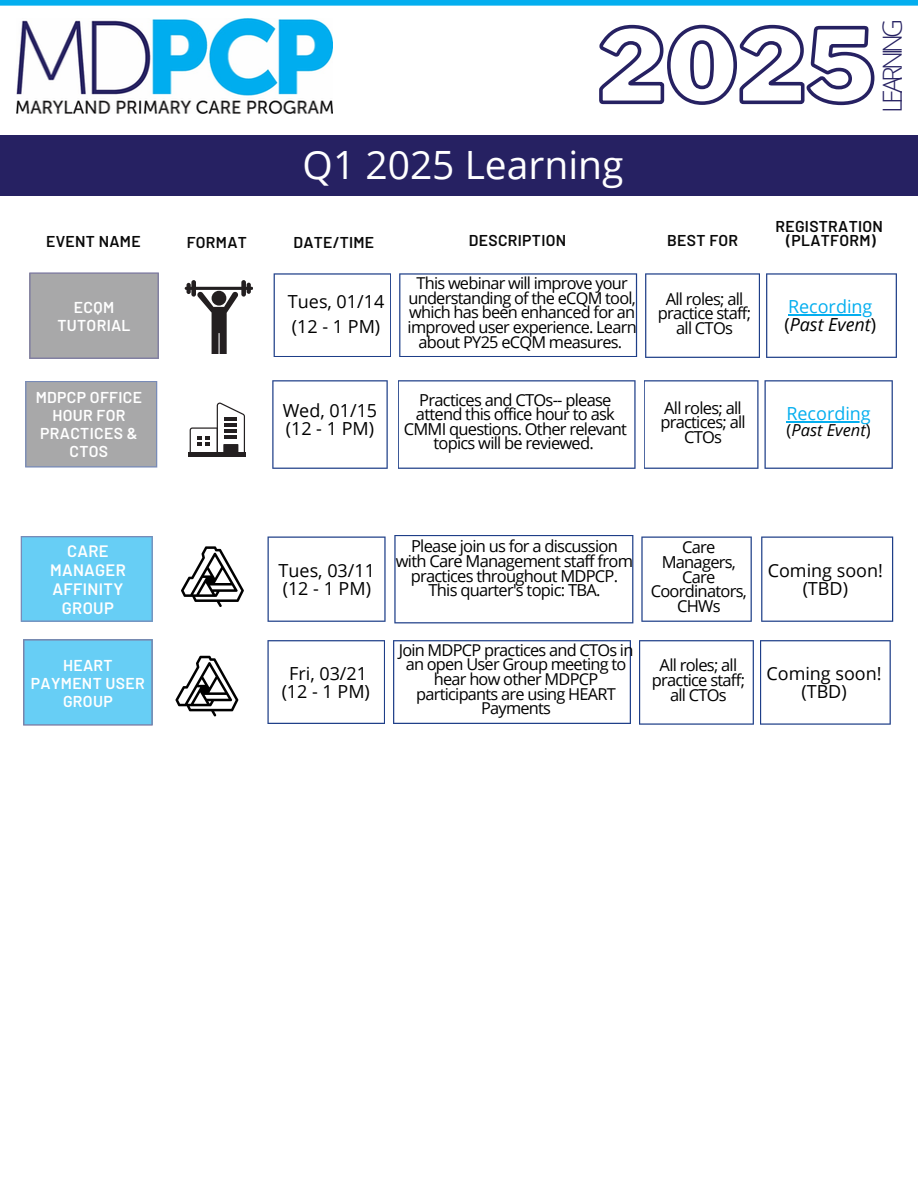
<style>
.page{position:relative;width:918px;height:1188px;background:#fff}
.page>*{position:absolute;margin:0;border:0;box-sizing:border-box;transform-origin:0 0}
.t1{font:39px "Open Sans";color:#fff}
.t2{font:300 26.25px "Open Sans";letter-spacing:-.16em;color:#262162}
.t3{font:18px/18px "Open Sans";color:#000}
.t4{font:18px/18px "Open Sans";color:#03aeef}
.t5{font:16.5px/14.7px "Open Sans";letter-spacing:-.045em;color:#000;text-align:center}
.t6{font:600 16.5px/19.2px "Barlow";letter-spacing:.02em;color:#fff;text-align:center}
.t7{font:italic 16.5px "Open Sans";color:#000}
.t8{font:16.35px/14.7px "Open Sans";letter-spacing:-.045em;color:#000;text-align:center}
.t9{font:600 15.75px/18px "Barlow";letter-spacing:.02em;color:#fff;text-align:center}
.t10{font:600 15.75px "Barlow";letter-spacing:.02em;color:#090909}
.s1{color:#000}
.s2{font-style:italic;color:#000}
.s3{font-style:normal}
</style>
<div class="page">
<div style="left:0;top:0;width:918px;height:6px;background:#03aeef"></div>
<img style="left:16px;top:19px;width:316px;height:94px">
<svg style="left:599px;top:24px;width:276px;height:82px"></svg>
<svg style="left:268px;top:537px;width:118px;height:85px"></svg>
<svg style="left:394px;top:535px;width:239px;height:88px"></svg>
<svg style="left:641px;top:537px;width:111px;height:85px"></svg>
<svg style="left:761px;top:537px;width:132px;height:85px"></svg>
<svg style="left:181px;top:546px;width:63px;height:61px"></svg>
<svg style="left:21px;top:536px;width:132px;height:86px;background:#67caf1"></svg>
<div style="left:0;top:135px;width:918px;height:61px;background:#262162"></div>
<svg style="left:267px;top:640px;width:118px;height:84px"></svg>
<svg style="left:393px;top:640px;width:238px;height:84px"></svg>
<svg style="left:639px;top:640px;width:115px;height:85px"></svg>
<svg style="left:760px;top:640px;width:131px;height:85px"></svg>
<svg style="left:23px;top:639px;width:130px;height:87px;background:#68c9f0"></svg>
<svg style="left:175px;top:656px;width:63px;height:60px"></svg>
<svg style="left:272px;top:380px;width:116px;height:89px"></svg>
<svg style="left:398px;top:380px;width:238px;height:89px"></svg>
<svg style="left:644px;top:380px;width:115px;height:89px"></svg>
<svg style="left:765px;top:380px;width:128px;height:89px"></svg>
<svg style="left:190px;top:403px;width:55px;height:49px"></svg>
<div style="left:189px;top:452px;width:57px;height:5px;background:#231f20"></div>
<div style="left:25px;top:381px;width:132px;height:86px;background:#a8a8a9"></div>
<hr style="left:786px;top:421px;width:85px;height:1px;background:#03aeef">
<svg style="left:274px;top:273px;width:117px;height:84px"></svg>
<svg style="left:399px;top:273px;width:238px;height:84px"></svg>
<svg style="left:645px;top:273px;width:115px;height:85px"></svg>
<svg style="left:766px;top:273px;width:131px;height:85px"></svg>
<svg style="left:29px;top:272px;width:130px;height:87px;background:#a6a6a9"></svg>
<hr style="left:788px;top:315px;width:85px;height:1px;background:#03aeef">
<svg style="left:185px;top:280px;width:67px;height:73px"></svg>
<h3 class="t10" style="left:46px;top:231px;width:96px">EVENT NAME</h3>
<p class="t1" style="left:303px;top:137px;width:322px">Q1 2025 Learning</p>
<h4 class="t2" style="left:874px;top:113px;width:95px;rotate:-90deg">LEARNING</h4>
<h4 class="t10" style="left:776px;top:216px;width:109px">REGISTRATION</h4>
<h4 class="t10" style="left:187px;top:233px;width:62px">FORMAT</h4>
<h4 class="t10" style="left:786px;top:230px;width:91px">(PLATFORM)</h4>
<h4 class="t10" style="left:293px;top:233px;width:82px">DATE/TIME</h4>
<p class="t10" style="left:469px;top:230px;width:99px">DESCRIPTION</p>
<p class="t10" style="left:667px;top:230px;width:72px">BEST FOR</p>
<h4 class="t8" style="left:408px;top:275px;width:231px">This webinar will improve your understanding of the eCQM tool, which has been enhanced for an improved user experience. Learn about PY25 eCQM measures.</h4>
<p class="t9" style="left:57px;top:297px;width:75px">ECQM<br>TUTORIAL</p>
<h4 class="t5" style="left:658px;top:291px;width:95px">All roles; all practice staff; all CTOs</h4>
<h4 class="t3" style="left:288px;top:288px;width:98px;line-height:24.8px">Tues, 01/14 (12 - 1 PM)</h4>
<h4 class="t4" style="left:784px;top:297px;width:93px">Recording <span class="s1">(</span><span class="s2">Past Event</span><span class="s1">)</span></h4>
<p class="t9" style="left:36px;top:387px;width:108px">MDPCP OFFICE<br>HOUR FOR<br>PRACTICES &amp;<br>CTOS</p>
<p class="t3" style="left:283px;top:401px;width:96px">Wed, 01/15 (12 - 1 PM)</p>
<h4 class="t5" style="left:404px;top:392px;width:225px">Practices and CTOs-- please attend this office hour to ask<br>CMMI questions. Other relevant topics will be reviewed.</h4>
<h4 class="t5" style="left:660px;top:400px;width:87px">All roles; all practices; all<br>CTOs</h4>
<h4 class="t4" style="left:786px;top:404px;width:86px">Recording</h4>
<h4 class="t7" style="left:787px;top:418px;width:86px"><span class="s3">(</span>Past Event<span class="s3">)</span></h4>
<p class="t6" style="left:50px;top:540px;width:77px">CARE<br>MANAGER<br>AFFINITY<br>GROUP</p>
<h2 class="t3" style="left:279px;top:561px;width:98px">Tues, 03/11 (12 - 1 PM)</h2>
<p class="t5" style="left:396px;top:539px;width:239px">Please join us for a discussion with Care Management staff from practices throughout MDPCP.<br>This quarter's topic: TBA.</p>
<h1 class="t5" style="left:651px;top:540px;width:98px">Care<br>Managers,<br>Care<br>Coordinators,<br>CHWs</h1>
<p class="t8" style="left:399px;top:642px;width:236px">Join MDPCP practices and CTOs in an open User Group meeting to hear how other MDPCP participants are using HEART<br>Payments</p>
<p class="t9" style="left:31px;top:655px;width:115px">HEART<br>PAYMENT USER<br>GROUP</p>
<p class="t3" style="left:282px;top:664px;width:90px;text-align:center">Fri, 03/21 (12 - 1 PM)</p>
<p class="t5" style="left:652px;top:658px;width:95px">All roles; all practice staff; all CTOs</p>
<p class="t3" style="left:768px;top:561px;width:117px;text-align:center">Coming soon! (TBD)</p>
<p class="t3" style="left:766px;top:664px;width:117px;text-align:center">Coming soon! (TBD)</p>
</div>
